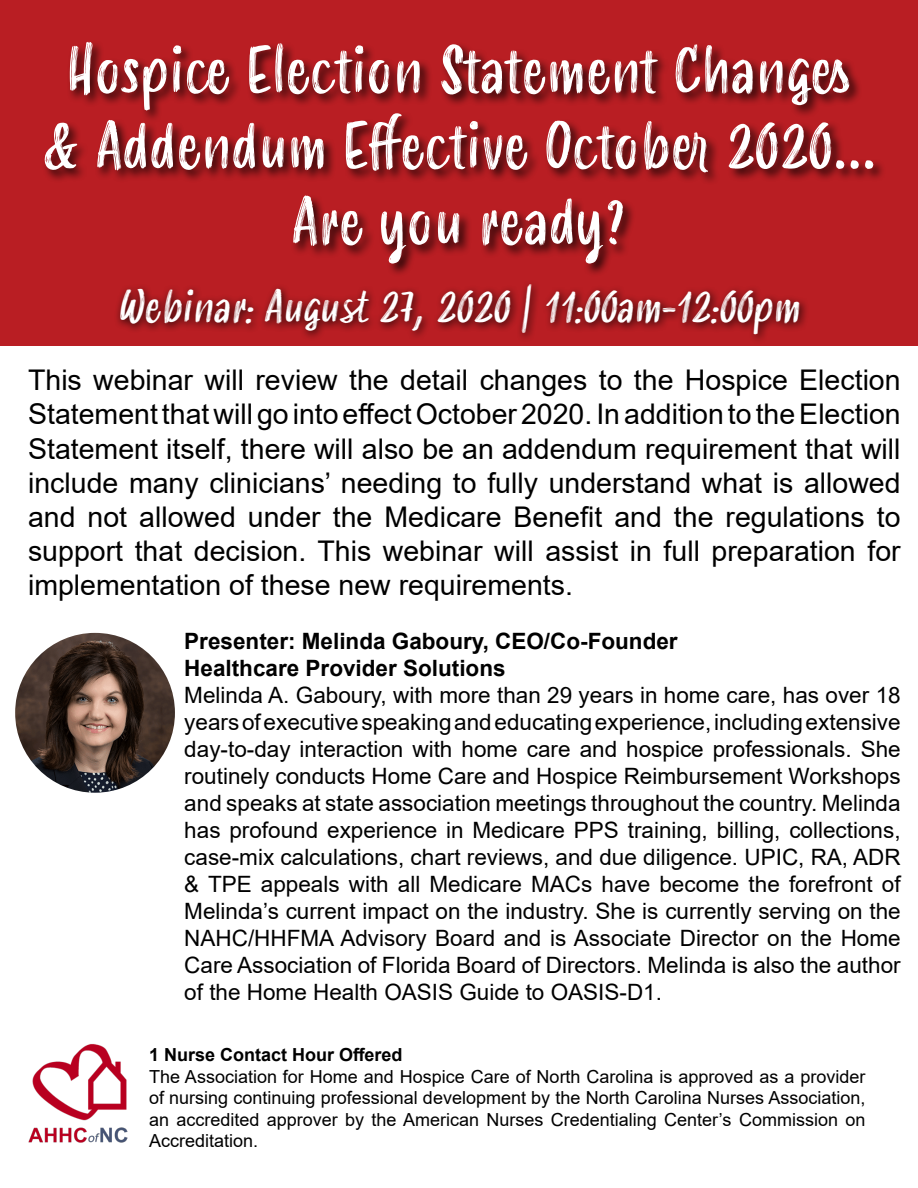
<style>
.page{position:relative;width:918px;height:1188px;background:#fff}
.page>*{position:absolute;margin:0;border:0;box-sizing:border-box;transform-origin:0 0}
.t1{font:63px/75.6px "Smoothy";color:#fff;text-align:center}
.t2{font:italic 43.5px "Smoothy";color:#fff}
.t3{font:28.5px/34.2px "Arial";color:#000;text-align:justify}
.t4{font:22.5px/27px "Arial";color:#000;text-align:justify}
.t5{font:700 22.5px/27px "Arial";color:#000}
.t6{font:18px/21.6px "Arial";color:#000;text-align:justify}
.t7{font:700 18px "Arial";color:#000}
</style>
<div class="page">
<div style="left:0;top:0;width:918px;height:346px;background:#b91e23"></div>
<div style="left:42px;top:39px;width:844px;height:237px;background:#000;opacity:.75"></div>
<div style="left:114px;top:278px;width:695px;height:66px;background:#000;opacity:.75"></div>
<img style="left:28px;top:1044px;width:100px;height:99px">
<img style="left:15px;top:633px;width:160px;height:160px;border-radius:80px">
<h1 class="t1" style="left:42px;top:35px;width:836px">Hospice Election Statement Changes &amp; Addendum Effective October 2020...<br>Are you ready?</h1>
<h2 class="t2" style="left:118px;top:275px;width:684px">Webinar: August 27, 2020 | 11:00am-12:00pm</h2>
<p class="t3" style="left:28px;top:363px;width:874px">This webinar will review the detail changes to the Hospice Election Statement that will go into effect October 2020. In addition to the Election Statement itself, there will also be an addendum requirement that will include many clinicians’ needing to fully understand what is allowed and not allowed under the Medicare Benefit and the regulations to support that decision. This webinar will assist in full preparation for implementation of these new requirements.</p>
<p class="t5" style="left:184px;top:628px;width:495px">Presenter: Melinda Gaboury, CEO/Co-Founder<br>Healthcare Provider Solutions</p>
<p class="t4" style="left:184px;top:682px;width:718px">Melinda A. Gaboury, with more than 29 years in home care, has over 18 years of executive speaking and educating experience, including extensive day-to-day interaction with home care and hospice professionals. She routinely conducts Home Care and Hospice Reimbursement Workshops and speaks at state association meetings throughout the country. Melinda has profound experience in Medicare PPS training, billing, collections, case-mix calculations, chart reviews, and due diligence. UPIC, RA, ADR &amp; TPE appeals with all Medicare MACs have become the forefront of Melinda’s current impact on the industry. She is currently serving on the NAHC/HHFMA Advisory Board and is Associate Director on the Home Care Association of Florida Board of Directors. Melinda is also the author of the Home Health OASIS Guide to OASIS-D1.</p>
<p class="t7" style="left:149px;top:1042px;width:255px">1 Nurse Contact Hour Offered</p>
<p class="t6" style="left:149px;top:1065px;width:718px">The Association for Home and Hospice Care of North Carolina is approved as a provider of nursing continuing professional development by the North Carolina Nurses Association, an accredited approver by the American Nurses Credentialing Center’s Commission on Accreditation.</p>
</div>
